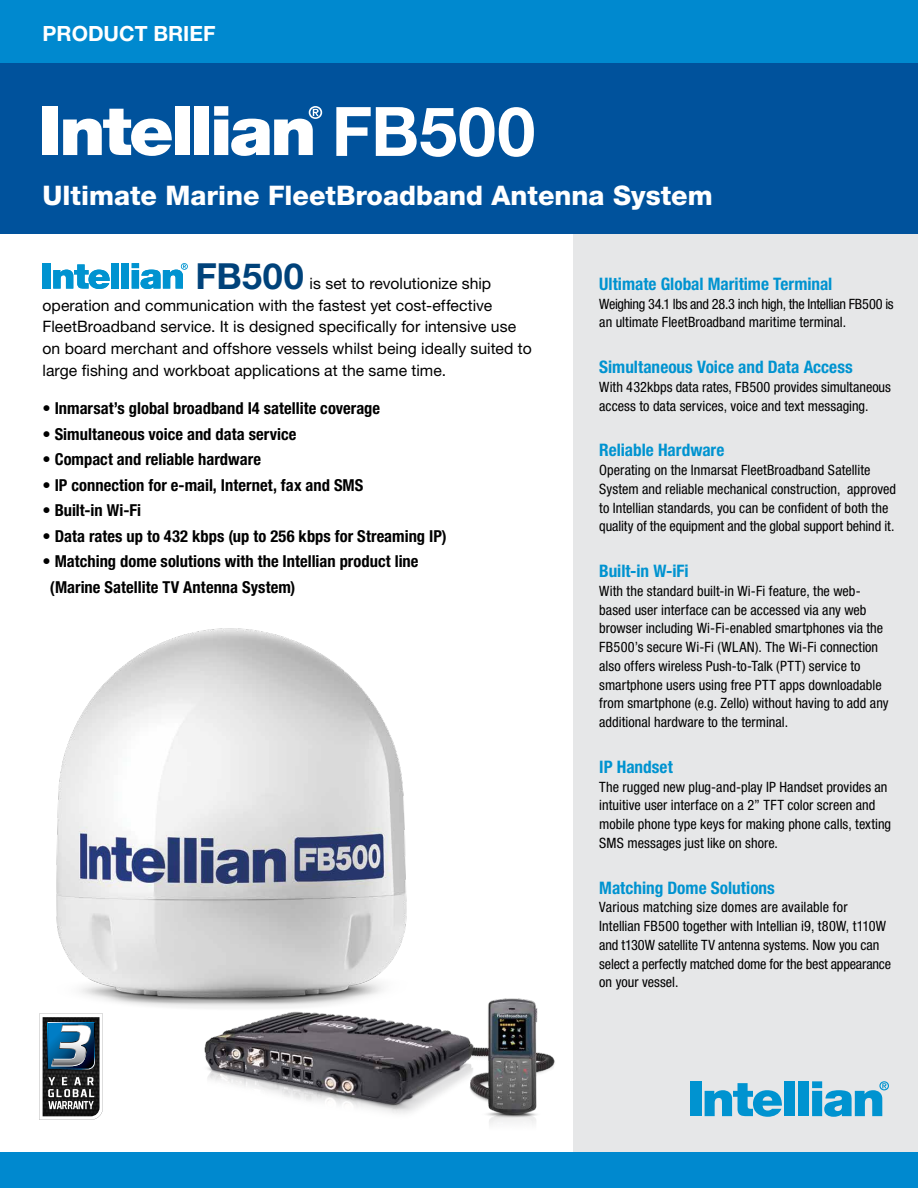
<style>
.page{position:relative;width:918px;height:1188px;background:#fff}
.page>*{position:absolute;margin:0;border:0;box-sizing:border-box;transform-origin:0 0}
.t1{font:700 68.4px "Helvetica Neue LT Std";letter-spacing:.005em;color:#fff}
.t2{font:700 36px "Helvetica Neue LT Std";letter-spacing:.01em;color:#00427a}
.t3{font:800 27px "Helvetica Neue LT Std";color:#fff}
.t4{font:700 21px "Helvetica Neue LT Std";color:#fff}
.t5{font:700 condensed 17.25px "Helvetica Neue LT Std";color:#0093d0}
.t6{font:700 condensed 16.5px/25.5px "Helvetica Neue LT Std";color:#000}
.t7{font:15.75px/21.8px "Helvetica Neue LT Std";letter-spacing:.005em;color:#000}
.t8{font:condensed 14.25px/18.8px "Helvetica Neue LT Std";color:#000}
</style>
<div class="page">
<div style="left:573px;top:234px;width:345px;height:918px;background:#e6e7e8"></div>
<div style="left:0;top:0;width:918px;height:64px;background:#0089cf"></div>
<div style="left:0;top:64px;width:918px;height:170px;background:#00529c"></div>
<div style="left:0;top:1152px;width:918px;height:36px;background:#0089cf"></div>
<div style="left:43px;top:106px;width:15px;height:49px;background:#fff"></div>
<svg style="left:63px;top:109px;width:109px;height:47px"></svg>
<div style="left:175px;top:106px;width:14px;height:49px;background:#fff"></div>
<div style="left:195px;top:106px;width:14px;height:49px;background:#fff"></div>
<svg style="left:214px;top:106px;width:108px;height:50px"></svg>
<div style="left:690px;top:1081px;width:11px;height:35px;background:#0093d0"></div>
<svg style="left:705px;top:1083px;width:77px;height:34px"></svg>
<div style="left:784px;top:1081px;width:10px;height:35px;background:#0093d0"></div>
<div style="left:798px;top:1081px;width:10px;height:35px;background:#0093d0"></div>
<svg style="left:812px;top:1081px;width:77px;height:36px"></svg>
<img style="left:39px;top:628px;width:516px;height:497px">
<div style="left:43px;top:263px;width:8px;height:26px;background:#0093d0"></div>
<svg style="left:53px;top:264px;width:57px;height:25px"></svg>
<div style="left:111px;top:263px;width:8px;height:26px;background:#0093d0"></div>
<div style="left:122px;top:263px;width:7px;height:26px;background:#0093d0"></div>
<svg style="left:132px;top:263px;width:56px;height:26px"></svg>
<svg style="left:39px;top:1014px;width:64px;height:106px"></svg>
<h3 class="t4" style="left:43px;top:20px;width:175px">PRODUCT BRIEF</h3>
<h1 class="t1" style="left:332px;top:89px;width:205px">FB500</h1>
<h3 class="t3" style="left:43px;top:179px;width:672px">Ultimate Marine FleetBroadband Antenna System</h3>
<h2 class="t2" style="left:196px;top:254px;width:110px">FB500</h2>
<p class="t7" style="left:43px;top:294px;width:491px">operation and communication with the fastest yet cost-effective FleetBroadband service. It is designed specifically for intensive use on board merchant and offshore vessels whilst being ideally suited to large fishing and workboat applications at the same time.</p>
<p class="t6" style="left:43px;top:396px;width:339px">• Inmarsat’s global broadband I4 satellite coverage</p>
<p class="t6" style="left:43px;top:421px;width:256px">• Simultaneous voice and data service</p>
<p class="t6" style="left:43px;top:447px;width:220px">• Compact and reliable hardware</p>
<p class="t6" style="left:43px;top:472px;width:322px">• IP connection for e-mail, Internet, fax and SMS</p>
<p class="t6" style="left:43px;top:498px;width:100px">• Built-in Wi-Fi</p>
<p class="t6" style="left:43px;top:523px;width:406px">• Data rates up to 432 kbps (up to 256 kbps for Streaming IP)</p>
<p class="t6" style="left:50px;top:549px;width:370px;text-indent:-7px">• Matching dome solutions with the Intellian product line (Marine Satellite TV Antenna System)</p>
<p class="t7" style="left:310px;top:272px;width:183px">is set to revolutionize ship</p>
<p class="t5" style="left:599px;top:273px;width:235px">Ultimate Global Maritime Terminal</p>
<p class="t8" style="left:599px;top:294px;width:296px">Weighing 34.1 lbs and 28.3 inch high, the Intellian FB500 is an ultimate FleetBroadband maritime terminal.</p>
<p class="t5" style="left:599px;top:357px;width:255px">Simultaneous Voice and Data Access</p>
<p class="t8" style="left:599px;top:377px;width:293px">With 432kbps data rates, FB500 provides simultaneous access to data services, voice and text messaging.</p>
<p class="t5" style="left:599px;top:440px;width:127px">Reliable Hardware</p>
<p class="t8" style="left:599px;top:461px;width:298px">Operating on the Inmarsat FleetBroadband Satellite System and reliable mechanical construction, approved to Intellian standards, you can be confident of both the quality of the equipment and the global support behind it.</p>
<p class="t5" style="left:599px;top:561px;width:91px">Built-in W-iFi</p>
<p class="t8" style="left:599px;top:581px;width:291px">With the standard built-in Wi-Fi feature, the web&shy;based user interface can be accessed via any web browser including Wi-Fi-enabled smartphones via the FB500’s secure Wi-Fi (WLAN). The Wi-Fi connection also offers wireless Push-to-Talk (PTT) service to smartphone users using free PTT apps downloadable from smartphone (e.g. Zello) without having to add any additional hardware to the terminal.</p>
<p class="t5" style="left:599px;top:756px;width:75px">IP Handset</p>
<p class="t8" style="left:599px;top:777px;width:293px">The rugged new plug-and-play IP Handset provides an intuitive user interface on a 2” TFT color screen and mobile phone type keys for making phone calls, texting SMS messages just like on shore.</p>
<p class="t5" style="left:599px;top:877px;width:177px">Matching Dome Solutions</p>
<p class="t8" style="left:599px;top:898px;width:293px">Various matching size domes are available for Intellian FB500 together with Intellian i9, t80W, t110W and t130W satellite TV antenna systems. Now you can select a perfectly matched dome for the best appearance on your vessel.</p>
</div>
